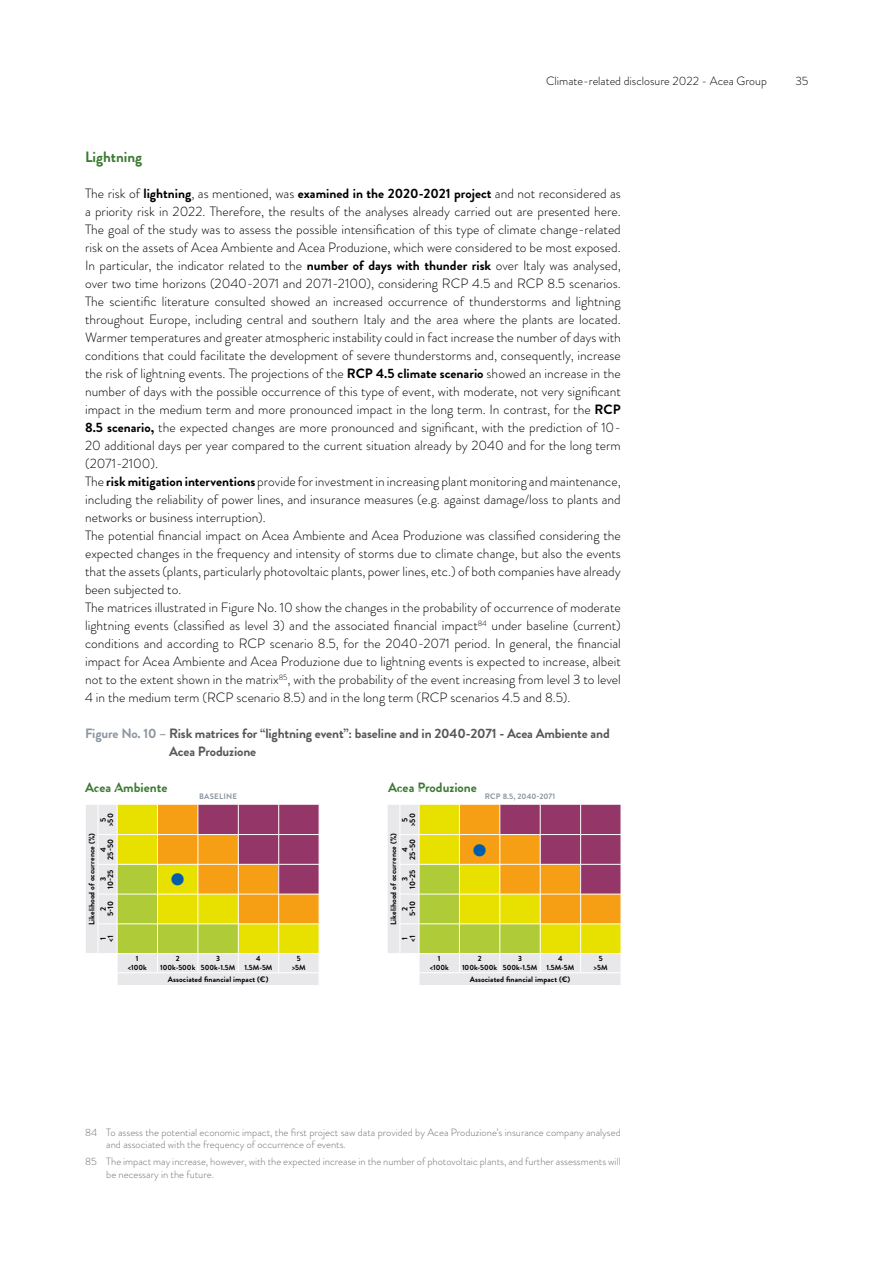
<style>
.page{position:relative;width:893px;height:1263px;background:#fff}
.page>*{position:absolute;margin:0;border:0;box-sizing:border-box;transform-origin:0 0}
.t1{font:21px "Wingdings";color:#005da9}
.t2{font:700 15px "Brandon Grotesque";color:#3b7b31}
.t3{font:300 13.5px/18px "Brandon Grotesque";color:#000}
.t4{font:700 13.5px/18px "Brandon Grotesque";letter-spacing:-.01em;color:#575756}
.t5{font:700 13.5px "Brandon Grotesque";color:#3b7b31}
.t6{font:300 12px "Brandon Grotesque";color:#000}
.t7{font:300 10.5px/12.6px "Brandon Grotesque";color:#706f6f}
.t8{font:700 7.95px/7.5px "Brandon Grotesque";letter-spacing:.01em;color:#000;text-align:center}
.t9{font:700 7.95px "Brandon Grotesque";letter-spacing:.01em;color:#8d96a0}
.t10{font:700 7.95px "Brandon Grotesque";letter-spacing:.03em;color:#8d96a0}
.t11{font:700 7.5px/9px "Brandon Grotesque";color:#000;text-align:center}
.s1{font-weight:700}
.s2{color:#8d96a0}
</style>
<div class="page">
<svg style="left:86px;top:804px;width:234px;height:181px"></svg>
<svg style="left:388px;top:804px;width:233px;height:181px"></svg>
<p class="t6" style="left:546px;top:73px;width:222px">Climate-related disclosure 2022 - Acea Group</p>
<p class="t6" style="left:795px;top:73px;width:15px">35</p>
<p class="t2" style="left:85px;top:146px;width:59px">Lightning</p>
<p class="t3" style="left:85px;top:184px;width:537px">The risk of <span class="s1">lightning</span>, as mentioned, was <span class="s1">examined in the 2020-2021 project</span> and not reconsidered as a priority risk in 2022. Therefore, the results of the analyses already carried out are presented here.<br>The goal of the study was to assess the possible intensification of this type of climate change-related risk on the assets of Acea Ambiente and Acea Produzione, which were considered to be most exposed.<br>In particular, the indicator related to the <span class="s1">number of days with thunder risk</span> over Italy was analysed, over two time horizons (2040-2071 and 2071-2100), considering RCP 4.5 and RCP 8.5 scenarios.<br>The scientific literature consulted showed an increased occurrence of thunderstorms and lightning throughout Europe, including central and southern Italy and the area where the plants are located.<br>Warmer temperatures and greater atmospheric instability could in fact increase the number of days with conditions that could facilitate the development of severe thunderstorms and, consequently, increase the risk of lightning events. The projections of the <span class="s1">RCP 4.5 climate scenario</span> showed an increase in the number of days with the possible occurrence of this type of event, with moderate, not very significant impact in the medium term and more pronounced impact in the long term. In contrast, for the <span class="s1">RCP 8.5 scenario,</span> the expected changes are more pronounced and significant, with the prediction of 10- 20 additional days per year compared to the current situation already by 2040 and for the long term (2071-2100).<br>The <span class="s1">risk mitigation interventions</span> provide for investment in increasing plant monitoring and maintenance, including the reliability of power lines, and insurance measures (e.g. against damage/loss to plants and networks or business interruption).<br>The potential financial impact on Acea Ambiente and Acea Produzione was classified considering the expected changes in the frequency and intensity of storms due to climate change, but also the events that the assets (plants, particularly photovoltaic plants, power lines, etc.) of both companies have already been subjected to.<br>The matrices illustrated in Figure No. 10 show the changes in the probability of occurrence of moderate lightning events (classified as level 3) and the associated financial impact<sup>84</sup> under baseline (current) conditions and according to RCP scenario 8.5, for the 2040-2071 period. In general, the financial impact for Acea Ambiente and Acea Produzione due to lightning events is expected to increase, albeit not to the extent shown in the matrix<sup>85</sup>, with the probability of the event increasing from level 3 to level 4 in the medium term (RCP scenario 8.5) and in the long term (RCP scenarios 4.5 and 8.5).</p>
<p class="t4" style="left:169px;top:725px;width:442px;text-indent:-84px"><span class="s2">Figure No. 10 –</span> Risk matrices for “lightning event”: baseline and in 2040-2071 - Acea Ambiente and<br>Acea Produzione</p>
<p class="t5" style="left:85px;top:778px;width:84px">Acea Ambiente</p>
<p class="t5" style="left:388px;top:778px;width:90px">Acea Produzione</p>
<p class="t10" style="left:199px;top:791px;width:40px">BASELINE</p>
<p class="t9" style="left:485px;top:791px;width:72px">RCP 8.5, 2040-2071</p>
<p class="t8" style="left:99px;top:826px;width:14px;rotate:-90deg">5 &gt;50</p>
<p class="t8" style="left:99px;top:860px;width:22px;rotate:-90deg">4<br>25-50</p>
<p class="t8" style="left:99px;top:889px;width:21px;rotate:-90deg">3<br>10-25</p>
<h1 class="t1" style="left:170px;top:868px;width:17px">●</h1>
<p class="t8" style="left:99px;top:916px;width:16px;rotate:-90deg">2<br>5-10</p>
<p class="t8" style="left:99px;top:942px;width:8px;text-align:left;rotate:-90deg">1 &lt;1</p>
<p class="t11" style="left:128px;top:954px;width:20px">1 &lt;100k</p>
<p class="t11" style="left:160px;top:954px;width:37px">2<br>100k-500k</p>
<p class="t11" style="left:201px;top:954px;width:36px">3<br>500k-1.5M</p>
<p class="t11" style="left:244px;top:954px;width:30px">4<br>1.5M-5M</p>
<p class="t11" style="left:292px;top:954px;width:15px">5 &gt;5M</p>
<p class="t8" style="left:168px;top:975px;width:102px">Associated financial impact (€)</p>
<p class="t8" style="left:88px;top:925px;width:93px;rotate:-90deg">Likelihood of occurrence (%)</p>
<p class="t8" style="left:401px;top:826px;width:14px;rotate:-90deg">5 &gt;50</p>
<p class="t8" style="left:401px;top:860px;width:22px;rotate:-90deg">4<br>25-50</p>
<h1 class="t1" style="left:472px;top:839px;width:17px">●</h1>
<p class="t8" style="left:401px;top:889px;width:21px;rotate:-90deg">3<br>10-25</p>
<p class="t8" style="left:401px;top:916px;width:16px;rotate:-90deg">2<br>5-10</p>
<p class="t8" style="left:401px;top:942px;width:8px;text-align:left;rotate:-90deg">1 &lt;1</p>
<p class="t11" style="left:430px;top:954px;width:20px">1 &lt;100k</p>
<p class="t11" style="left:462px;top:954px;width:37px">2<br>100k-500k</p>
<p class="t11" style="left:503px;top:954px;width:36px">3<br>500k-1.5M</p>
<p class="t11" style="left:546px;top:954px;width:30px">4<br>1.5M-5M</p>
<p class="t11" style="left:594px;top:954px;width:15px">5 &gt;5M</p>
<p class="t8" style="left:470px;top:975px;width:102px">Associated financial impact (€)</p>
<p class="t8" style="left:390px;top:925px;width:93px;rotate:-90deg">Likelihood of occurrence (%)</p>
<p class="t7" style="left:106px;top:1126px;width:516px;text-indent:-21px">84 To assess the potential economic impact, the first project saw data provided by Acea Produzione’s insurance company analysed and associated with the frequency of occurrence of events.</p>
<p class="t7" style="left:106px;top:1155px;width:516px;text-indent:-21px">85 The impact may increase, however, with the expected increase in the number of photovoltaic plants, and further assessments will be necessary in the future.</p>
</div>
